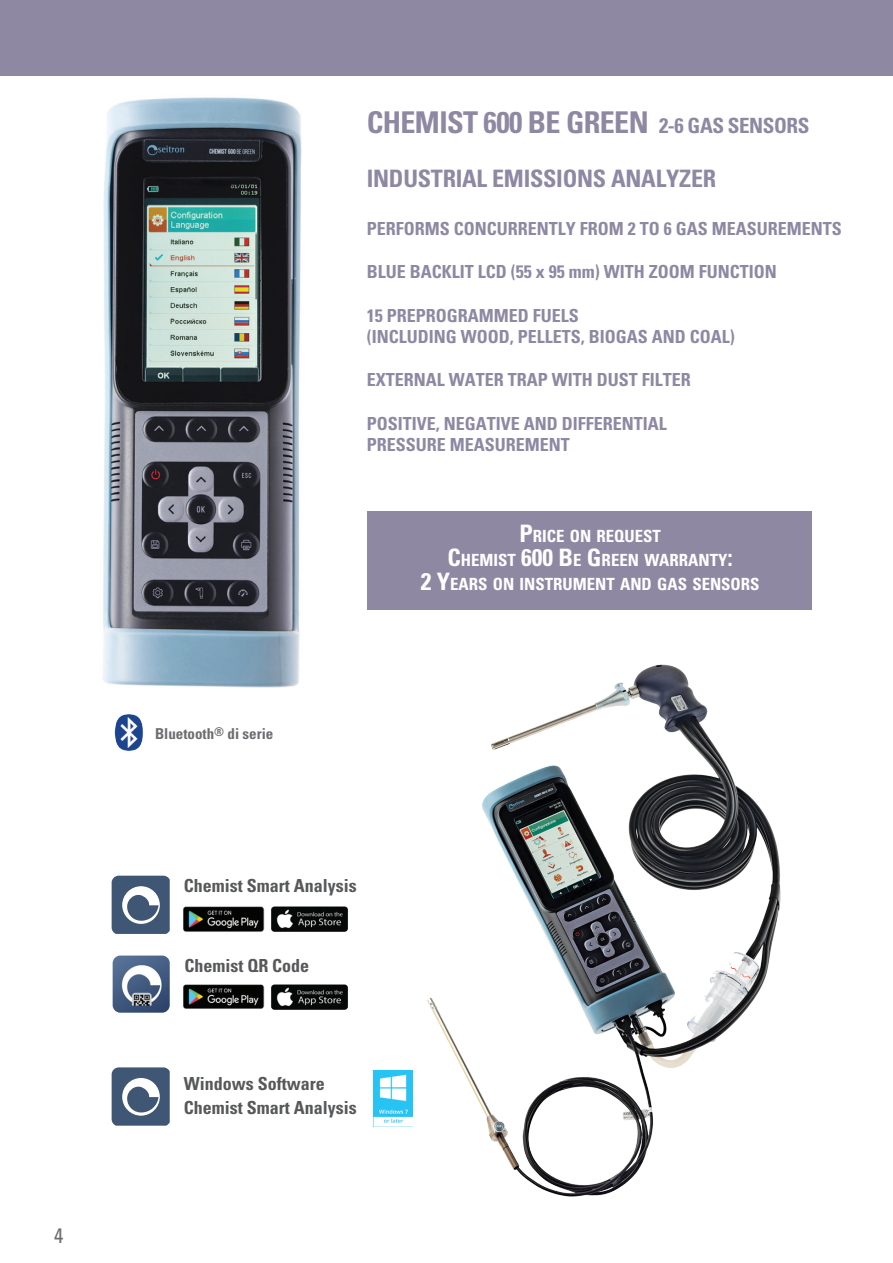
<style>
.page{position:relative;width:893px;height:1263px;background:#fff}
.page>*{position:absolute;margin:0;border:0;box-sizing:border-box;transform-origin:0 0}
.t1{font:700 condensed 30px "Univers";letter-spacing:-.02em;color:#8e88a3}
.t2{font:700 condensed 24px "Univers";letter-spacing:-.01em;color:#8e88a3}
.t3{font:condensed 21px "Univers";color:#6c6d70}
.t4{font:700 condensed 18px "Univers";color:#8e88a3}
.t5{font:700 condensed 18px "Univers";color:#57585a}
.t6{font:700 condensed 16.8px "Univers";color:#fff}
.t7{font:700 condensed 15px "Univers";color:#6c6d70}
.s1{font-size:21px}
.s2{font-size:24px}
</style>
<div class="page">
<img style="left:103px;top:97px;width:199px;height:591px">
<img style="left:385px;top:664px;width:396px;height:533px">
<div style="left:0;top:0;width:893px;height:75px;background:#8e88a3"></div>
<img style="left:114px;top:714px;width:29px;height:37px">
<svg style="left:112px;top:876px;width:58px;height:58px;background:#61748d"></svg>
<svg style="left:112px;top:1067px;width:58px;height:59px;background:#63758e"></svg>
<img style="left:183px;top:984px;width:82px;height:25px">
<img style="left:183px;top:906px;width:82px;height:26px">
<img style="left:113px;top:955px;width:57px;height:58px">
<img style="left:271px;top:984px;width:77px;height:26px">
<img style="left:271px;top:906px;width:77px;height:26px">
<img style="left:373px;top:1070px;width:40px;height:56px">
<div style="left:367px;top:511px;width:444px;height:99px;background:#8e88a3"></div>
<p class="t3" style="left:54px;top:1222px;width:11px">4</p>
<p class="t7" style="left:155px;top:724px;width:120px">Bluetooth<sup>®</sup> di serie</p>
<p class="t1" style="left:367px;top:103px;width:444px">CHEMIST 600 BE GREEN <span class="s1">2-6 GAS SENSORS</span></p>
<p class="t2" style="left:367px;top:163px;width:351px">INDUSTRIAL EMISSIONS ANALYZER</p>
<p class="t4" style="left:367px;top:218px;width:477px">PERFORMS CONCURRENTLY FROM 2 TO 6 GAS MEASUREMENTS</p>
<p class="t4" style="left:367px;top:261px;width:411px">BLUE BACKLIT LCD (55 x 95 mm) WITH ZOOM FUNCTION</p>
<p class="t4" style="left:367px;top:304px;width:213px">15 PREPROGRAMMED FUELS</p>
<p class="t4" style="left:367px;top:326px;width:369px">(INCLUDING WOOD, PELLETS, BIOGAS AND COAL)</p>
<p class="t4" style="left:367px;top:369px;width:326px">EXTERNAL WATER TRAP WITH DUST FILTER</p>
<p class="t4" style="left:367px;top:412px;width:302px">POSITIVE, NEGATIVE AND DIFFERENTIAL</p>
<p class="t4" style="left:367px;top:434px;width:205px">PRESSURE MEASUREMENT</p>
<p class="t6" style="left:519px;top:526px;width:143px"><span class="s2">P</span>RICE ON REQUEST</p>
<p class="t6" style="left:448px;top:550px;width:287px"><span class="s2">C</span>HEMIST <span class="s2">600 B</span>E <span class="s2">G</span>REEN WARRANTY<span class="s2">:</span></p>
<p class="t6" style="left:421px;top:574px;width:340px"><span class="s2">2 Y</span>EARS ON INSTRUMENT AND GAS SENSORS</p>
<p class="t5" style="left:184px;top:874px;width:174px">Chemist Smart Analysis</p>
<p class="t5" style="left:184px;top:954px;width:126px">Chemist QR Code</p>
<p class="t5" style="left:184px;top:1073px;width:142px">Windows Software</p>
<p class="t5" style="left:184px;top:1096px;width:174px">Chemist Smart Analysis</p>
</div>
